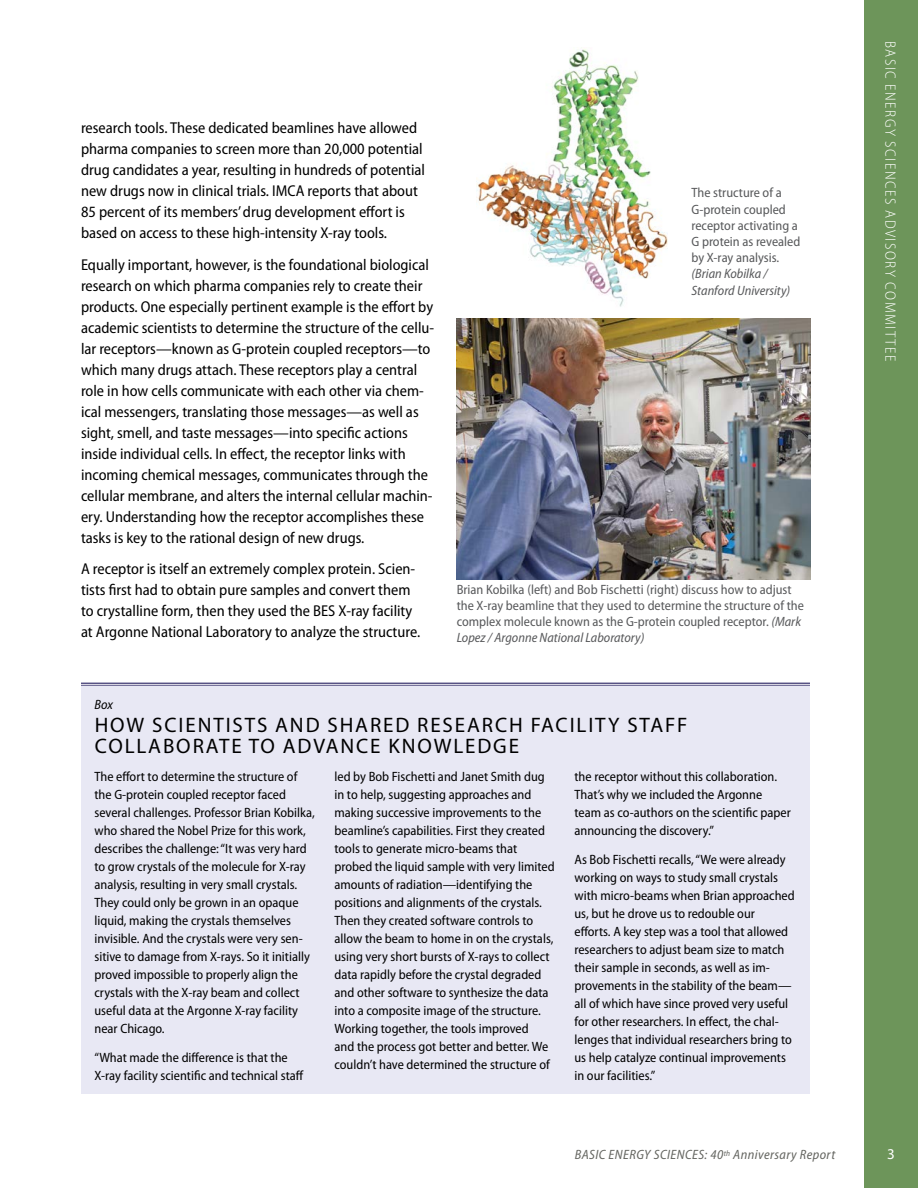
<style>
.page{position:relative;width:918px;height:1188px;background:#fff}
.page>*{position:absolute;margin:0;border:0;box-sizing:border-box;transform-origin:0 0}
.Box_head{font:21px/21px "Myriad Pro";letter-spacing:.09em;color:#000}
.Body_text{font:semi-condensed 15.75px/21px "Myriad Pro";color:#000}
.t1{font:300 semi-condensed 15px "Myriad Pro";letter-spacing:.1em;color:#fff}
.t2{font:15px "Myriad Pro";color:#fff}
.Box_text{font:semi-condensed 13.5px/18px "Myriad Pro";color:#000}
.t3{font:semi-condensed 13.5px/16.2px "Myriad Pro";color:#58595b}
.t4{font:italic semi-condensed 13.5px "Myriad Pro";letter-spacing:.03em;color:#646560}
.Box_kicker{font:italic semi-condensed 13.5px "Myriad Pro";color:#000}
.s1{font-style:italic}
</style>
<div class="page">
<div style="left:864px;top:0;width:54px;height:1188px;background:#6d955a"></div>
<img style="left:477px;top:49px;width:190px;height:258px">
<img style="left:457px;top:319px;width:353px;height:261px">
<div style="left:81px;top:686px;width:729px;height:408px;background:#e8e8f4"></div>
<hr style="left:81px;top:683px;width:729px;height:1px;background:#575284">
<hr style="left:81px;top:685px;width:729px;height:1px;background:#575284">
<p class="Body_text" style="left:81px;top:118px;width:346px">research tools. These dedicated beamlines have allowed pharma companies to screen more than 20,000 potential drug candidates a year, resulting in hundreds of potential new drugs now in clinical trials. IMCA reports that about 85 percent of its members’ drug development effort is based on access to these high-intensity X-ray tools.</p>
<p class="Body_text" style="left:81px;top:254px;width:355px">Equally important, however, is the foundational biological research on which pharma companies rely to create their products. One especially pertinent example is the effort by academic scientists to determine the structure of the cellu&shy;lar receptors—known as G-protein coupled receptors—to which many drugs attach. These receptors play a central role in how cells communicate with each other via chem&shy;ical messengers, translating those messages—as well as sight, smell, and taste messages—into specific actions inside individual cells. In effect, the receptor links with incoming chemical messages, communicates through the cellular membrane, and alters the internal cellular machin&shy;ery. Understanding how the receptor accomplishes these tasks is key to the rational design of new drugs.</p>
<p class="Body_text" style="left:81px;top:559px;width:341px">A receptor is itself an extremely complex protein. Scien&shy;tists first had to obtain pure samples and convert them to crystalline form, then they used the BES X-ray facility at Argonne National Laboratory to analyze the structure.</p>
<p class="t3" style="left:692px;top:185px;width:110px">The structure of a<br>G-protein coupled receptor activating a<br>G protein as revealed by X-ray analysis. <span class="s1">(Brian Kobilka /<br>Stanford University)</span></p>
<p class="t3" style="left:457px;top:581px;width:349px">Brian Kobilka (left) and Bob Fischetti (right) discuss how to adjust the X-ray beamline that they used to determine the structure of the complex molecule known as the G-protein coupled receptor. <span class="s1">(Mark Lopez / Argonne National Laboratory)</span></p>
<p class="Box_kicker" style="left:94px;top:697px;width:20px">Box</p>
<p class="Box_head" style="left:95px;top:714px;width:594px">HOW SCIENTISTS AND SHARED RESEARCH FACILITY STAFF<br>COLLABORATE TO ADVANCE KNOWLEDGE</p>
<p class="Box_text" style="left:94px;top:768px;width:222px">The effort to determine the structure of the G-protein coupled receptor faced several challenges. Professor Brian Kobilka, who shared the Nobel Prize for this work, describes the challenge: “It was very hard to grow crystals of the molecule for X-ray analysis, resulting in very small crystals.<br>They could only be grown in an opaque liquid, making the crystals themselves invisible. And the crystals were very sen&shy;sitive to damage from X-rays. So it initially proved impossible to properly align the crystals with the X-ray beam and collect useful data at the Argonne X-ray facility near Chicago.</p>
<p class="Box_text" style="left:94px;top:1048px;width:211px">“What made the difference is that the<br>X-ray facility scientific and technical staff</p>
<p class="Box_text" style="left:334px;top:768px;width:222px">led by Bob Fischetti and Janet Smith dug in to help, suggesting approaches and making successive improvements to the beamline’s capabilities. First they created tools to generate micro-beams that probed the liquid sample with very limited amounts of radiation—identifying the positions and alignments of the crystals.<br>Then they created software controls to allow the beam to home in on the crystals, using very short bursts of X-rays to collect data rapidly before the crystal degraded and other software to synthesize the data into a composite image of the structure.<br>Working together, the tools improved<br>and the process got better and better. We couldn’t have determined the structure of</p>
<p class="Box_text" style="left:574px;top:768px;width:218px">the receptor without this collaboration.<br>That’s why we included the Argonne team as co-authors on the scientific paper announcing the discovery.”</p>
<p class="Box_text" style="left:574px;top:850px;width:222px">As Bob Fischetti recalls, “We were already working on ways to study small crystals with micro-beams when Brian approached us, but he drove us to redouble our<br>efforts. A key step was a tool that allowed researchers to adjust beam size to match their sample in seconds, as well as im&shy;provements in the stability of the beam— all of which have since proved very useful for other researchers. In effect, the chal&shy;lenges that individual researchers bring to us help catalyze continual improvements in our facilities.”</p>
<p class="t4" style="left:575px;top:1147px;width:262px">BASIC ENERGY SCIENCES: 40<sup>th</sup> Anniversary Report</p>
<p class="t1" style="left:898px;top:41px;width:322px;rotate:90deg">BASIC ENERGY SCIENCES ADVISORY COMMITTEE</p>
<p class="t2" style="left:887px;top:1144px;width:9px">3</p>
</div>
